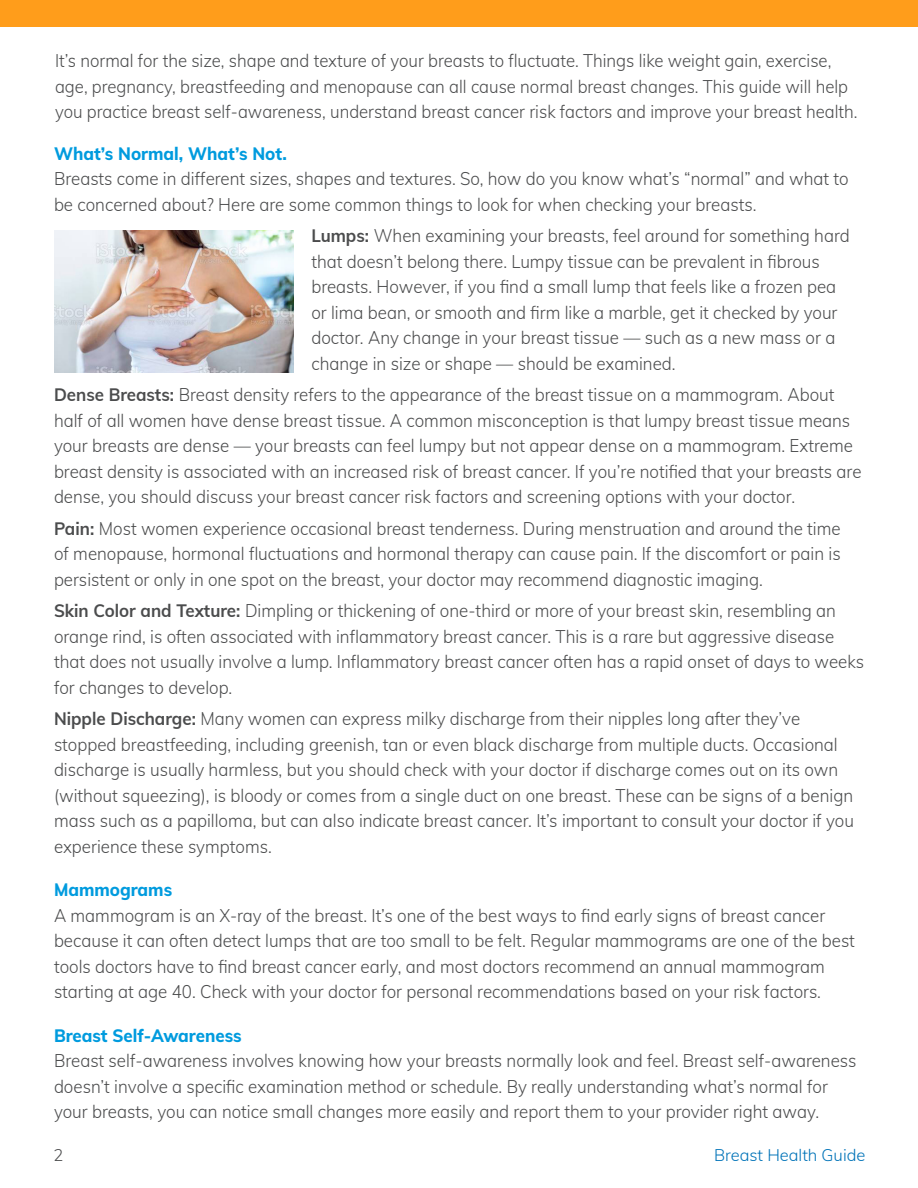
<style>
.page{position:relative;width:918px;height:1188px;background:#fff}
.page>*{position:absolute;margin:0;border:0;box-sizing:border-box;transform-origin:0 0}
.t1{font:300 18px/25.5px "Mulish";color:#4b4c4d;scale:.94 1}
.t2{font:300 18px/25.5px "Mulish";color:#4b4c4d;scale:.93 1}
.t3{font:800 18px "Mulish";color:#009bde;scale:.94 1}
.t4{font:300 16.5px "Mulish";color:#0073b8}
.t5{font:300 16.5px "Mulish";color:#4b4c4d}
.s1{font-weight:700}
</style>
<div class="page">
<img style="left:54px;top:230px;width:239px;height:143px">
<div style="left:0;top:0;width:918px;height:27px;background:#ff9d1b"></div>
<p class="t2" style="left:55px;top:47px;width:864px">It’s normal for the size, shape and texture of your breasts to fluctuate. Things like weight gain, exercise, age, pregnancy, breastfeeding and menopause can all cause normal breast changes. This guide will help you practice breast self-awareness, understand breast cancer risk factors and improve your breast health.</p>
<p class="t3" style="left:54px;top:140px;width:249px">What’s Normal, What’s Not.</p>
<p class="t1" style="left:54px;top:165px;width:847px">Breasts come in different sizes, shapes and textures. So, how do you know what’s “normal” and what to be concerned about? Here are some common things to look for when checking your breasts.</p>
<p class="t1" style="left:311px;top:222px;width:574px"><span class="s1">Lumps:</span> When examining your breasts, feel around for something hard that doesn’t belong there. Lumpy tissue can be prevalent in fibrous breasts. However, if you find a small lump that feels like a frozen pea or lima bean, or smooth and firm like a marble, get it checked by your doctor. Any change in your breast tissue — such as a new mass or a change in size or shape — should be examined.</p>
<p class="t1" style="left:54px;top:381px;width:861px"><span class="s1">Dense Breasts:</span> Breast density refers to the appearance of the breast tissue on a mammogram. About half of all women have dense breast tissue. A common misconception is that lumpy breast tissue means your breasts are dense — your breasts can feel lumpy but not appear dense on a mammogram. Extreme breast density is associated with an increased risk of breast cancer. If you’re notified that your breasts are dense, you should discuss your breast cancer risk factors and screening options with your doctor.</p>
<p class="t1" style="left:54px;top:515px;width:839px;text-align:justify"><span class="s1">Pain:</span> Most women experience occasional breast tenderness. During menstruation and around the time of menopause, hormonal fluctuations and hormonal therapy can cause pain. If the discomfort or pain is persistent or only in one spot on the breast, your doctor may recommend diagnostic imaging.</p>
<p class="t1" style="left:54px;top:597px;width:863px"><span class="s1">Skin Color and Texture:</span> Dimpling or thickening of one-third or more of your breast skin, resembling an orange rind, is often associated with inflammatory breast cancer. This is a rare but aggressive disease that does not usually involve a lump. Inflammatory breast cancer often has a rapid onset of days to weeks for changes to develop.</p>
<p class="t1" style="left:54px;top:705px;width:853px"><span class="s1">Nipple Discharge:</span> Many women can express milky discharge from their nipples long after they’ve stopped breastfeeding, including greenish, tan or even black discharge from multiple ducts. Occasional discharge is usually harmless, but you should check with your doctor if discharge comes out on its own (without squeezing), is bloody or comes from a single duct on one breast. These can be signs of a benign mass such as a papilloma, but can also indicate breast cancer. It’s important to consult your doctor if you experience these symptoms.</p>
<p class="t3" style="left:54px;top:877px;width:127px">Mammograms</p>
<p class="t1" style="left:54px;top:902px;width:854px">A mammogram is an X-ray of the breast. It’s one of the best ways to find early signs of breast cancer because it can often detect lumps that are too small to be felt. Regular mammograms are one of the best tools doctors have to find breast cancer early, and most doctors recommend an annual mammogram starting at age 40. Check with your doctor for personal recommendations based on your risk factors.</p>
<p class="t3" style="left:54px;top:1022px;width:201px">Breast Self-Awareness</p>
<p class="t1" style="left:54px;top:1047px;width:855px">Breast self-awareness involves knowing how your breasts normally look and feel. Breast self-awareness doesn’t involve a specific examination method or schedule. By really understanding what’s normal for your breasts, you can notice small changes more easily and report them to your provider right away.</p>
<p class="t5" style="left:54px;top:1143px;width:11px">2</p>
<p class="t4" style="left:714px;top:1143px;width:153px">Breast Health Guide</p>
</div>
